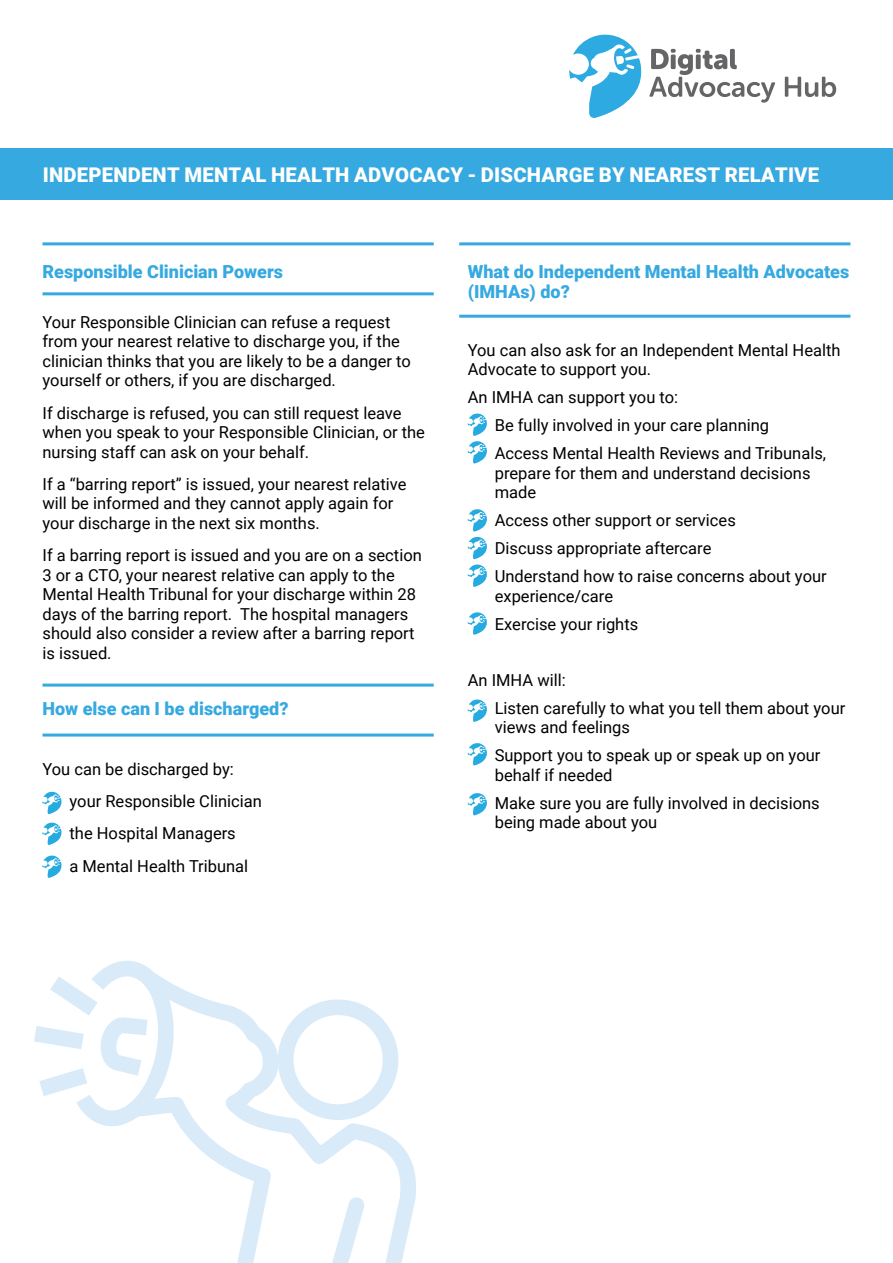
<style>
.page{position:relative;width:893px;height:1263px;background:#fff}
.page>*{position:absolute;margin:0;border:0;box-sizing:border-box;transform-origin:0 0}
.t1{font:900 20.25px "Roboto";letter-spacing:.01em;color:#fff}
.t2{font:900 18px/19.5px "Roboto";color:#36a9e1}
.t3{font:16.5px/19.5px "Roboto";color:#000}
</style>
<div class="page">
<hr style="left:459px;top:242px;width:391px;height:3px;background:#36a9e1">
<hr style="left:43px;top:242px;width:391px;height:3px;background:#36a9e1">
<hr style="left:459px;top:315px;width:391px;height:3px;background:#36a9e1">
<hr style="left:43px;top:292px;width:391px;height:3px;background:#36a9e1">
<div style="left:0;top:149px;width:893px;height:51px;background:#36a9e1"></div>
<hr style="left:43px;top:684px;width:391px;height:3px;background:#36a9e1">
<hr style="left:43px;top:733px;width:391px;height:3px;background:#36a9e1">
<svg style="left:42px;top:792px;width:19px;height:22px"></svg>
<svg style="left:42px;top:822px;width:19px;height:23px"></svg>
<svg style="left:42px;top:855px;width:19px;height:23px"></svg>
<svg style="left:468px;top:413px;width:19px;height:51px"></svg>
<svg style="left:468px;top:612px;width:19px;height:23px"></svg>
<svg style="left:468px;top:699px;width:19px;height:23px"></svg>
<svg style="left:468px;top:743px;width:19px;height:22px"></svg>
<svg style="left:468px;top:793px;width:19px;height:22px"></svg>
<svg style="left:569px;top:34px;width:72px;height:84px"></svg>
<svg style="left:649px;top:49px;width:126px;height:54px"></svg>
<svg style="left:785px;top:77px;width:51px;height:20px"></svg>
<svg style="left:468px;top:509px;width:19px;height:78px"></svg>
<svg style="left:182px;top:1129px;width:234px;height:134px"></svg>
<svg style="left:34px;top:961px;width:365px;height:168px"></svg>
<p class="t1" style="left:43px;top:160px;width:778px">INDEPENDENT MENTAL HEALTH ADVOCACY - DISCHARGE BY NEAREST RELATIVE</p>
<p class="t2" style="left:43px;top:261px;width:242px">Responsible Clinician Powers</p>
<p class="t2" style="left:468px;top:261px;width:383px">What do Independent Mental Health Advocates (IMHAs) do?</p>
<p class="t3" style="left:43px;top:311px;width:370px">Your Responsible Clinician can refuse a request from your nearest relative to discharge you, if the clinician thinks that you are likely to be a danger to yourself or others, if you are discharged.</p>
<p class="t3" style="left:43px;top:402px;width:384px">If discharge is refused, you can still request leave when you speak to your Responsible Clinician, or the nursing staff can ask on your behalf.</p>
<p class="t3" style="left:43px;top:473px;width:366px">If a “barring report” is issued, your nearest relative will be informed and they cannot apply again for your discharge in the next six months.</p>
<p class="t3" style="left:43px;top:545px;width:381px">If a barring report is issued and you are on a section 3 or a CTO, your nearest relative can apply to the Mental Health Tribunal for your discharge within 28 days of the barring report. The hospital managers should also consider a review after a barring report is issued.</p>
<p class="t2" style="left:43px;top:698px;width:248px">How else can I be discharged?</p>
<p class="t3" style="left:70px;top:752px;width:194px;line-height:32.2px;text-indent:-27px">You can be discharged by: your Responsible Clinician the Hospital Managers<br>a Mental Health Tribunal</p>
<p class="t3" style="left:468px;top:340px;width:374px">You can also ask for an Independent Mental Health<br>Advocate to support you.</p>
<p class="t3" style="left:495px;top:383px;width:333px;line-height:28px;text-indent:-27px">An IMHA can support you to:<br>Be fully involved in your care planning<br>Access Mental Health Reviews and Tribunals,</p>
<p class="t3" style="left:495px;top:463px;width:317px">prepare for them and understand decisions made</p>
<p class="t3" style="left:495px;top:506px;width:334px;line-height:28px">Access other support or services<br>Discuss appropriate aftercare<br>Understand how to raise concerns about your</p>
<p class="t3" style="left:495px;top:581px;width:145px;line-height:28px">experience/care<br>Exercise your rights</p>
<p class="t3" style="left:495px;top:665px;width:352px;line-height:28px;text-indent:-27px">An IMHA will:<br>Listen carefully to what you tell them about your</p>
<p class="t3" style="left:495px;top:713px;width:327px;line-height:28px">views and feelings<br>Support you to speak up or speak up on your</p>
<p class="t3" style="left:495px;top:760px;width:327px;line-height:28px">behalf if needed<br>Make sure you are fully involved in decisions</p>
<p class="t3" style="left:495px;top:812px;width:164px">being made about you</p>
</div>
